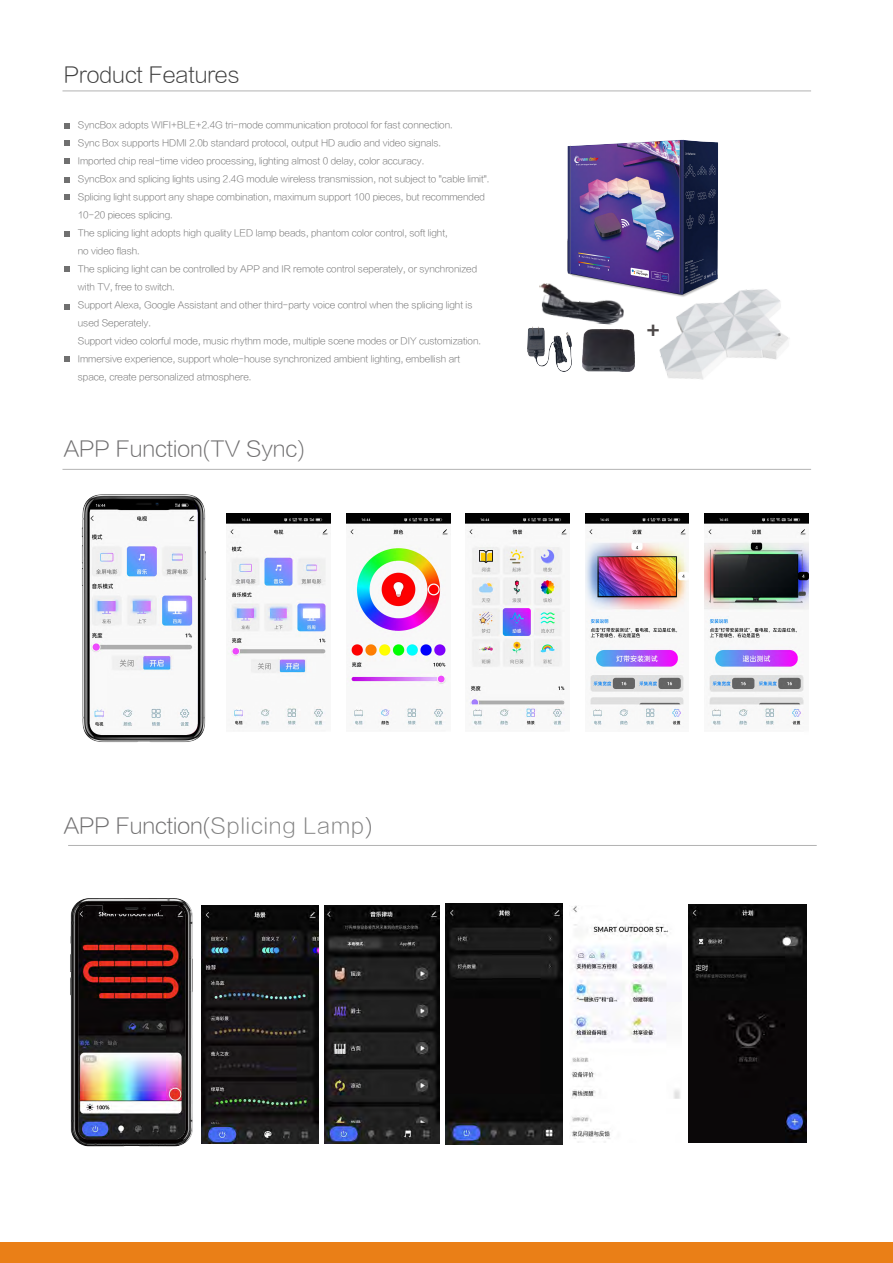
<style>
.page{position:relative;width:893px;height:1263px;background:#fff}
.page>*{position:absolute;margin:0;border:0;box-sizing:border-box;transform-origin:0 0}
.t1{font:700 21.9px "Microsoft Ya Hei";color:#4c4848}
.t2{font:21px "FZLTXHK GBK1 0";letter-spacing:.05em;color:#717071}
.t3{font:21px "FZLTXHK GBK1 0";color:#717071}
.t4{font:21px "FZLTXHK GBK1 0";color:#3f3f3f}
.t5{font:9px/18px "FZLTXHK GBK1 0";color:#707070}
.s1{color:#858585}
</style>
<div class="page">
<div style="left:0;top:1242px;width:893px;height:21px;background:#ea7f17"></div>
<hr style="left:62px;top:91px;width:749px;height:1px;background:#b3b3b3">
<hr style="left:62px;top:469px;width:749px;height:1px;background:#b3b3b3">
<svg style="left:65px;top:123px;width:5px;height:6px"></svg>
<svg style="left:65px;top:140px;width:5px;height:5px"></svg>
<svg style="left:65px;top:158px;width:5px;height:5px"></svg>
<svg style="left:65px;top:177px;width:5px;height:5px"></svg>
<svg style="left:65px;top:195px;width:5px;height:5px"></svg>
<svg style="left:65px;top:231px;width:5px;height:6px"></svg>
<svg style="left:65px;top:267px;width:5px;height:5px"></svg>
<svg style="left:65px;top:304px;width:5px;height:5px"></svg>
<svg style="left:65px;top:356px;width:5px;height:6px"></svg>
<img style="left:227px;top:513px;width:104px;height:214px">
<img style="left:346px;top:513px;width:104px;height:212px">
<img style="left:466px;top:513px;width:104px;height:214px">
<img style="left:585px;top:513px;width:104px;height:212px">
<img style="left:704px;top:513px;width:104px;height:214px">
<img style="left:81px;top:494px;width:146px;height:249px">
<img style="left:567px;top:139px;width:151px;height:152px">
<hr style="left:68px;top:845px;width:749px;height:1px;background:#b3b3b3">
<img style="left:582px;top:329px;width:52px;height:42px">
<img style="left:539px;top:283px;width:86px;height:42px">
<img style="left:527px;top:327px;width:45px;height:44px">
<img style="left:652px;top:284px;width:137px;height:96px">
<img style="left:70px;top:898px;width:123px;height:249px">
<img style="left:201px;top:905px;width:117px;height:238px">
<img style="left:324px;top:905px;width:115px;height:238px">
<img style="left:570px;top:905px;width:110px;height:237px">
<img style="left:445px;top:904px;width:117px;height:240px">
<img style="left:688px;top:905px;width:119px;height:237px">
<h2 class="t4" style="left:64px;top:63px;width:177px">Product Features</h2>
<p class="t5" style="left:78px;top:116px;width:413px">SyncBox adopts WIFI+BLE+2.4G tri-mode communication protocol for fast connection.<br>Sync Box supports HDMI 2.0b standard protocol, output HD audio and video signals.<br>Imported chip real-time video processing, lighting almost 0 delay, color accuracy.<br>SyncBox and splicing lights using 2.4G module wireless transmission, not subject to "cable limit".<br>Splicing light support any shape combination, maximum support 100 pieces, but recommended 10-20 pieces splicing.<br>The splicing light adopts high quality LED lamp beads, phantom color control, soft light,<br>no video flash.<br>The splicing light can be controlled by APP and IR remote control seperately, or synchronized with TV, free to switch.<br>Support Alexa, Google Assistant and other third-party voice control when the splicing light is used Seperately.<br>Support video colorful mode, music rhythm mode, multiple scene modes or DIY customization.<br>Immersive experience, support whole-house synchronized ambient lighting, embellish art space, create personalized atmosphere.</p>
<h2 class="t3" style="left:64px;top:437px;width:242px">APP Function(TV Sync)</h2>
<h2 class="t2" style="left:64px;top:814px;width:310px">APP Function(<span class="s1">Splicing Lamp</span>)</h2>
<h1 class="t1" style="left:645px;top:314px;width:18px">+</h1>
</div>
